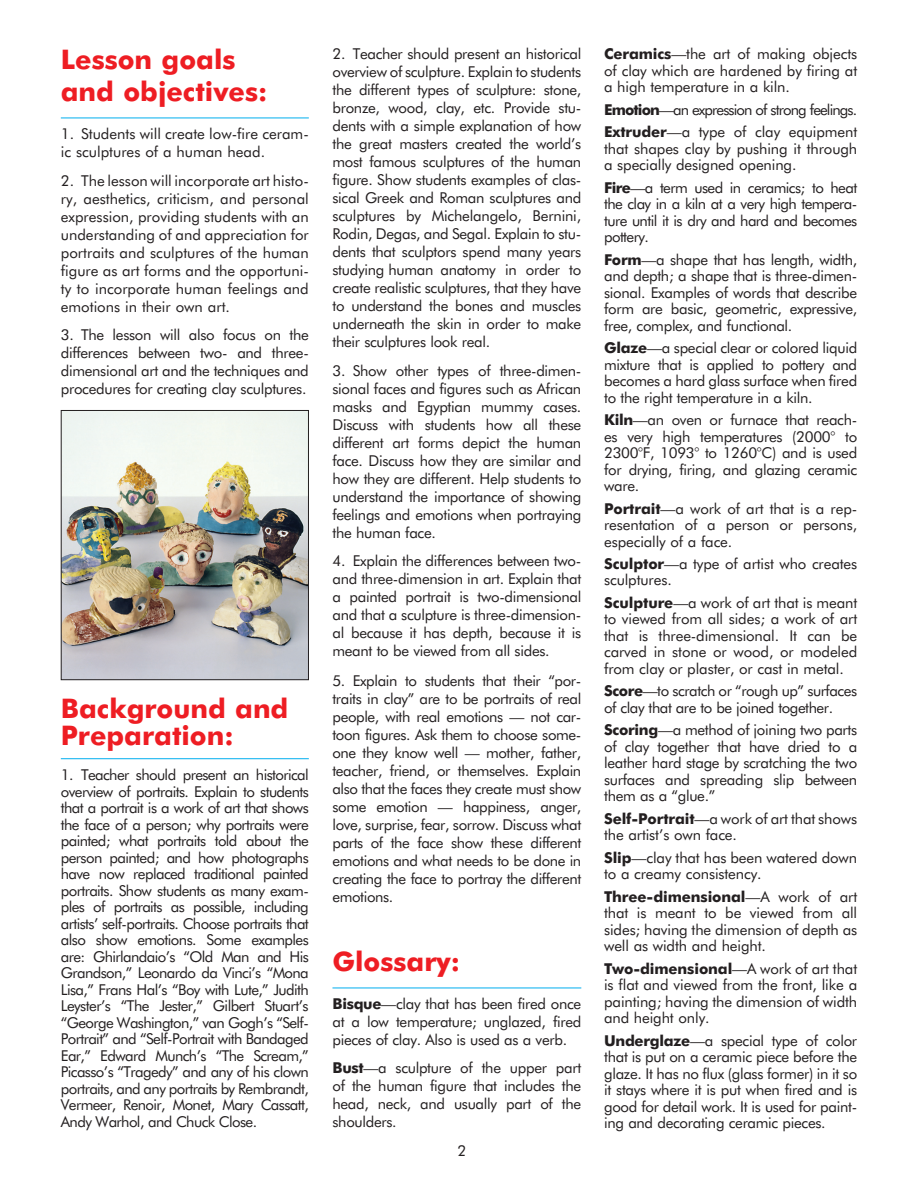
<style>
.page{position:relative;width:918px;height:1188px;background:#fff}
.page>*{position:absolute;margin:0;border:0;box-sizing:border-box;transform-origin:0 0}
.t1{font:700 27px/27px "Futura BT";color:#ee1d23}
.t2{font:15px/18px "Futura BT";letter-spacing:-.02em;color:#231f20;text-align:justify}
.t3{font:15px/16.5px "Futura BT";letter-spacing:-.04em;color:#231f20}
.t4{font:15px/18px "Futura BT";color:#231f20}
.t5{font:15px "Futura BT";letter-spacing:-.06em;color:#231f20}
.s1{font-weight:700}
</style>
<div class="page">
<hr style="left:332px;top:988px;width:249px;height:1px;background:#00aeef">
<hr style="left:61px;top:118px;width:248px;height:1px;background:#00aeef">
<img style="left:63px;top:412px;width:244px;height:266px">
<div style="left:61px;top:410px;width:248px;height:270px;border:1px solid #231f20"></div>
<hr style="left:61px;top:758px;width:248px;height:1px;background:#00aeef">
<p class="t1" style="left:61px;top:46px;width:176px">Lesson goals</p>
<p class="t1" style="left:61px;top:78px;width:208px">and objectives:</p>
<p class="t4" style="left:61px;top:124px;width:247px">1. Students will create low-fire ceram&shy;ic sculptures of a human head.</p>
<p class="t4" style="left:61px;top:171px;width:250px">2. The lesson will incorporate art histo&shy;ry, aesthetics, criticism, and personal expression, providing students with an understanding of and appreciation for portraits and sculptures of the human figure as art forms and the opportuni&shy;ty to incorporate human feelings and emotions in their own art.</p>
<p class="t2" style="left:61px;top:326px;width:250px">3. The lesson will also focus on the differences between two- and three&shy;dimensional art and the techniques and procedures for creating clay sculptures.</p>
<p class="t1" style="left:61px;top:695px;width:229px">Background and<br>Preparation:</p>
<p class="t3" style="left:61px;top:767px;width:250px">1. Teacher should present an historical overview of portraits. Explain to students that a portrait is a work of art that shows the face of a person; why portraits were painted; what portraits told about the person painted; and how photographs have now replaced traditional painted portraits. Show students as many exam&shy;ples of portraits as possible, including artists’ self-portraits. Choose portraits that also show emotions. Some examples are: Ghirlandaio’s “Old Man and His Grandson,” Leonardo da Vinci’s “Mona Lisa,” Frans Hal’s “Boy with Lute,” Judith Leyster’s “The Jester,” Gilbert Stuart’s “George Washington,” van Gogh’s “Self-Portrait” and “Self-Portrait with Bandaged Ear,” Edward Munch’s “The Scream,” Picasso’s “Tragedy” and any of his clown portraits, and any portraits by Rembrandt, Vermeer, Renoir, Monet, Mary Cassatt, Andy Warhol, and Chuck Close.</p>
<p class="t2" style="left:332px;top:44px;width:250px;text-align:left">2. Teacher should present an historical overview of sculpture. Explain to students the different types of sculpture: stone, bronze, wood, clay, etc. Provide stu&shy;dents with a simple explanation of how the great masters created the world’s most famous sculptures of the human figure. Show students examples of clas&shy;sical Greek and Roman sculptures and sculptures by Michelangelo, Bernini, Rodin, Degas, and Segal. Explain to stu&shy;dents that sculptors spend many years studying human anatomy in order to create realistic sculptures, that they have to understand the bones and muscles underneath the skin in order to make their sculptures look real.</p>
<p class="t2" style="left:332px;top:361px;width:250px;text-align:left">3. Show other types of three-dimen&shy;sional faces and figures such as African masks and Egyptian mummy cases.<br>Discuss with students how all these different art forms depict the human face. Discuss how they are similar and how they are different. Help students to understand the importance of showing feelings and emotions when portraying the human face.</p>
<p class="t2" style="left:332px;top:552px;width:250px;text-align:left">4. Explain the differences between two&shy;and three-dimension in art. Explain that a painted portrait is two-dimensional and that a sculpture is three-dimension&shy;al because it has depth, because it is meant to be viewed from all sides.</p>
<p class="t2" style="left:332px;top:672px;width:250px;text-align:left">5. Explain to students that their “por&shy;traits in clay” are to be portraits of real people, with real emotions — not car&shy;toon figures. Ask them to choose some&shy;one they know well — mother, father, teacher, friend, or themselves. Explain also that the faces they create must show some emotion — happiness, anger, love, surprise, fear, sorrow. Discuss what parts of the face show these different emotions and what needs to be done in creating the face to portray the different emotions.</p>
<p class="t1" style="left:332px;top:948px;width:129px">Glossary:</p>
<p class="t2" style="left:332px;top:994px;width:250px"><span class="s1">Bisque</span>—clay that has been fired once at a low temperature; unglazed, fired pieces of clay. Also is used as a verb.</p>
<p class="t2" style="left:332px;top:1058px;width:250px"><span class="s1">Bust</span>—a sculpture of the upper part of the human figure that includes the head, neck, and usually part of the shoulders.</p>
<p class="t2" style="left:458px;top:1141px;width:10px">2</p>
<p class="t2" style="left:604px;top:46px;width:255px;line-height:16.5px"><span class="s1">Ceramics</span>—the art of making objects of clay which are hardened by firing at a high temperature in a kiln.</p>
<p class="t5" style="left:604px;top:100px;width:255px"><span class="s1">Emotion</span>—an expression of strong feelings.</p>
<p class="t2" style="left:604px;top:124px;width:255px;line-height:16.5px"><span class="s1">Extruder</span>—a type of clay equipment that shapes clay by pushing it through a specially designed opening.</p>
<p class="t2" style="left:604px;top:179px;width:255px;line-height:16.5px"><span class="s1">Fire</span>—a term used in ceramics; to heat the clay in a kiln at a very high tempera&shy;ture until it is dry and hard and becomes pottery.</p>
<p class="t2" style="left:604px;top:251px;width:255px;line-height:16.5px;text-align:left"><span class="s1">Form</span>—a shape that has length, width, and depth; a shape that is three-dimen&shy;sional. Examples of words that describe form are basic, geometric, expressive, free, complex, and functional.</p>
<p class="t2" style="left:604px;top:339px;width:255px;line-height:16.5px"><span class="s1">Glaze</span>—a special clear or colored liquid mixture that is applied to pottery and becomes a hard glass surface when fired to the right temperature in a kiln.</p>
<p class="t2" style="left:604px;top:411px;width:255px;line-height:16.5px"><span class="s1">Kiln</span>—an oven or furnace that reach&shy;es very high temperatures (2000° to 2300°F, 1093° to 1260°C) and is used for drying, firing, and glazing ceramic ware.</p>
<p class="t2" style="left:604px;top:500px;width:255px;line-height:16.5px;text-align:left"><span class="s1">Portrait</span>—a work of art that is a rep&shy;resentation of a person or persons, especially of a face.</p>
<p class="t2" style="left:604px;top:555px;width:255px;line-height:16.5px"><span class="s1">Sculptor</span>—a type of artist who creates sculptures.</p>
<p class="t2" style="left:604px;top:594px;width:255px;line-height:16.5px"><span class="s1">Sculpture</span>—a work of art that is meant to viewed from all sides; a work of art that is three-dimensional. It can be carved in stone or wood, or modeled from clay or plaster, or cast in metal.</p>
<p class="t2" style="left:604px;top:683px;width:255px;line-height:16.5px"><span class="s1">Score</span>—to scratch or “rough up” surfaces of clay that are to be joined together.</p>
<p class="t2" style="left:604px;top:722px;width:255px;line-height:16.5px"><span class="s1">Scoring</span>—a method of joining two parts of clay together that have dried to a leather hard stage by scratching the two surfaces and spreading slip between them as a “glue.”</p>
<p class="t2" style="left:604px;top:810px;width:255px;line-height:16.5px"><span class="s1">Self-Portrait</span>—a work of art that shows the artist’s own face.</p>
<p class="t2" style="left:604px;top:849px;width:255px;line-height:16.5px"><span class="s1">Slip</span>—clay that has been watered down to a creamy consistency.</p>
<p class="t2" style="left:604px;top:888px;width:255px;line-height:16.5px"><span class="s1">Three-dimensional</span>—A work of art that is meant to be viewed from all sides; having the dimension of depth as well as width and height.</p>
<p class="t2" style="left:604px;top:960px;width:255px;line-height:16.5px"><span class="s1">Two-dimensional</span>—A work of art that is flat and viewed from the front, like a painting; having the dimension of width and height only.</p>
<p class="t2" style="left:604px;top:1032px;width:255px;line-height:16.5px;text-align:left"><span class="s1">Underglaze</span>—a special type of color that is put on a ceramic piece before the glaze. It has no flux (glass former) in it so it stays where it is put when fired and is good for detail work. It is used for paint&shy;ing and decorating ceramic pieces.</p>
</div>
